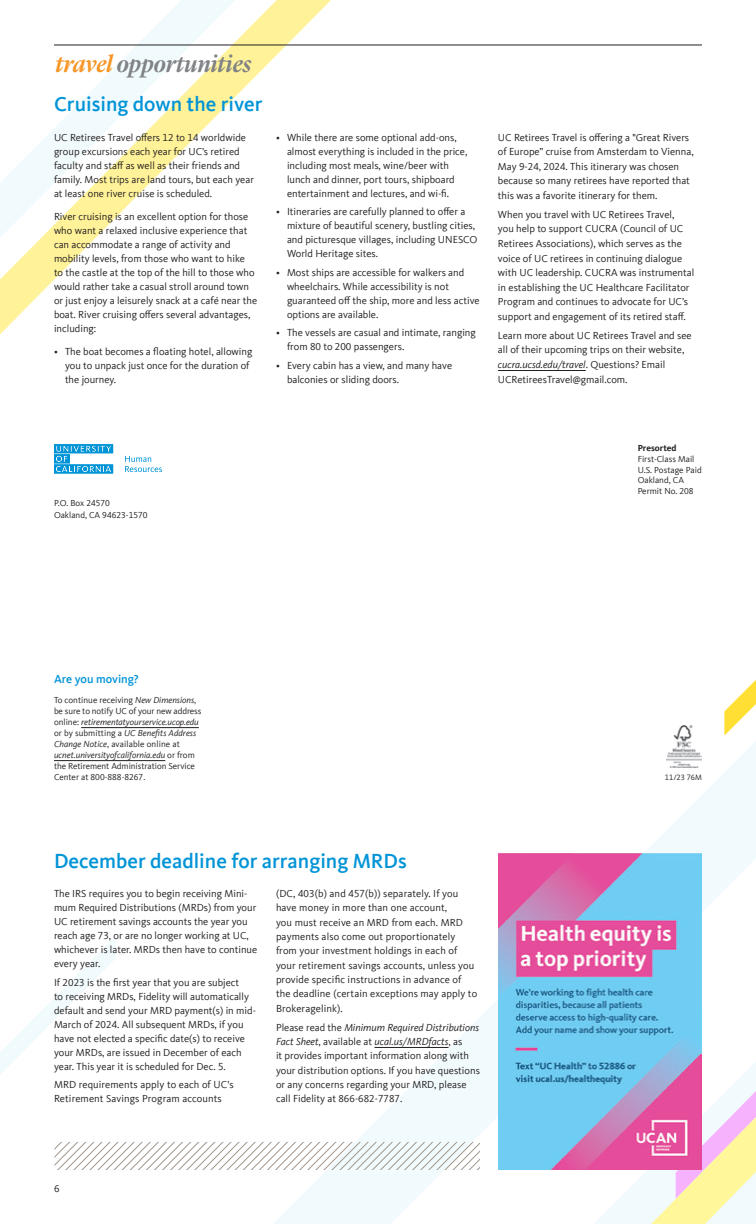
<style>
.page{position:relative;width:756px;height:1224px;background:#fff}
.page>*{position:absolute;margin:0;border:0;box-sizing:border-box;transform-origin:0 0}
.t1{font:italic 500 24px "Lyon Display";color:#808285}
.Headline{font:500 21px "Kievit Offc Pro";color:#0094d7}
.Headline-2{font:500 12px "Kievit Offc Pro";color:#0094d7}
.body{font:10.5px/14px "Kievit Offc Pro";color:#231f20}
.body-2{font:9px/11px "Kievit Offc Pro";color:#231f20}
.t2{font:700 9px "Kievit Offc Pro";color:#231f20}
.t3{font:8px "Kievit Offc Pro";color:#231f20}
.s1{color:#f79727}
.s2{font-style:italic}
</style>
<div class="page">
<svg style="left:274px;top:742px;width:482px;height:482px"></svg>
<svg style="left:0;top:937px;width:116px;height:137px"></svg>
<svg style="left:594px;top:942px;width:162px;height:282px"></svg>
<svg style="left:0;top:0;width:331px;height:334px"></svg>
<svg style="left:724px;top:680px;width:32px;height:56px"></svg>
<img style="left:666px;top:725px;width:36px;height:43px">
<hr style="left:81px;top:727px;width:118px;height:1px;background:#231f20">
<hr style="left:54px;top:760px;width:111px;height:1px;background:#231f20">
<svg style="left:54px;top:1142px;width:426px;height:28px"></svg>
<svg style="left:54px;top:444px;width:59px;height:29px"></svg>
<svg style="left:125px;top:456px;width:37px;height:16px"></svg>
<hr style="left:54px;top:45px;width:648px;height:1px;background:#231f20">
<hr style="left:498px;top:370px;width:88px;height:1px;background:#231f20">
<hr style="left:374px;top:1047px;width:75px;height:1px;background:#231f20">
<img style="left:498px;top:853px;width:204px;height:317px">
<p class="t1" style="left:55px;top:46px;width:197px"><span class="s1">travel</span> opportunities</p>
<p class="Headline" style="left:54px;top:92px;width:210px">Cruising down the river</p>
<p class="body" style="left:54px;top:130px;width:202px">UC Retirees Travel offers 12 to 14 worldwide group excursions each year for UC’s retired faculty and staff as well as their friends and family. Most trips are land tours, but each year at least one river cruise is scheduled.</p>
<p class="body" style="left:54px;top:209px;width:205px">River cruising is an excellent option for those who want a relaxed inclusive experience that can accommodate a range of activity and mobility levels, from those who want to hike<br>to the castle at the top of the hill to those who would rather take a casual stroll around town or just enjoy a leisurely snack at a café near the boat. River cruising offers several advantages, including:</p>
<p class="body" style="left:65px;top:344px;width:189px;text-indent:-11px">• The boat becomes a floating hotel, allowing you to unpack just once for the duration of the journey.</p>
<p class="body" style="left:276px;top:130px;width:182px">• While there are some optional add-ons,</p>
<p class="body" style="left:287px;top:144px;width:182px">almost everything is included in the price, including most meals, wine/beer with lunch and dinner, port tours, shipboard entertainment and lectures, and wi-fi.</p>
<p class="body" style="left:287px;top:204px;width:192px;text-indent:-11px">• Itineraries are carefully planned to offer a mixture of beautiful scenery, bustling cities, and picturesque villages, including UNESCO World Heritage sites.</p>
<p class="body" style="left:287px;top:265px;width:194px;text-indent:-11px">• Most ships are accessible for walkers and wheelchairs. While accessibility is not guaranteed off the ship, more and less active options are available.</p>
<p class="body" style="left:287px;top:325px;width:190px;text-indent:-11px">• The vessels are casual and intimate, ranging from 80 to 200 passengers.</p>
<p class="body" style="left:287px;top:358px;width:167px;text-indent:-11px">• Every cabin has a view, and many have balconies or sliding doors.</p>
<p class="body" style="left:498px;top:130px;width:197px;line-height:14.6px">UC Retirees Travel is offering a "Great Rivers of Europe” cruise from Amsterdam to Vienna, May 9-24, 2024. This itinerary was chosen because so many retirees have reported that this was a favorite itinerary for them.</p>
<p class="body" style="left:498px;top:207px;width:198px;line-height:14.6px">When you travel with UC Retirees Travel,<br>you help to support CUCRA (Council of UC Retirees Associations), which serves as the voice of UC retirees in continuing dialogue with UC leadership. CUCRA was instrumental in establishing the UC Healthcare Facilitator Program and continues to advocate for UC’s support and engagement of its retired staff.</p>
<p class="body" style="left:498px;top:328px;width:195px;line-height:14.6px">Learn more about UC Retirees Travel and see all of their upcoming trips on their website,</p>
<p class="body" style="left:498px;top:357px;width:169px;line-height:14.6px"><span class="s2">cucra.ucsd.edu/travel</span>. Questions? Email<br>UCRetireesTravel@gmail.com.</p>
<p class="body-2" style="left:54px;top:498px;width:95px;line-height:11.5px">P.O. Box 24570<br>Oakland, CA 94623-1570</p>
<p class="t2" style="left:638px;top:443px;width:40px">Presorted</p>
<p class="body-2" style="left:638px;top:453px;width:66px">First-Class Mail<br>U.S. Postage Paid<br>Oakland, CA<br>Permit No. 208</p>
<p class="Headline-2" style="left:54px;top:672px;width:86px">Are you moving?</p>
<p class="body-2" style="left:54px;top:695px;width:149px">To continue receiving <span class="s2">New Dimensions</span>, be sure to notify UC of your new address online: <span class="s2">retirementatyourservice.ucop.edu </span>or by submitting a <span class="s2">UC Benefits Address Change Notice</span>, available online at <span class="s2">ucnet.universityofcalifornia.edu</span> or from the Retirement Administration Service Center at 800-888-8267.</p>
<p class="Headline" style="left:54px;top:848px;width:354px">December deadline for arranging MRDs</p>
<p class="body" style="left:54px;top:886px;width:205px">The IRS requires you to begin receiving Mini&shy;mum Required Distributions (MRDs) from your UC retirement savings accounts the year you reach age 73, or are no longer working at UC, whichever is later. MRDs then have to continue every year.</p>
<p class="body" style="left:54px;top:975px;width:203px">If 2023 is the first year that you are subject<br>to receiving MRDs, Fidelity will automatically default and send your MRD payment(s) in mid-March of 2024. All subsequent MRDs, if you have not elected a specific date(s) to receive your MRDs, are issued in December of each year. This year it is scheduled for Dec. 5.</p>
<p class="body" style="left:54px;top:1077px;width:181px">MRD requirements apply to each of UC's<br>Retirement Savings Program accounts</p>
<p class="body" style="left:276px;top:886px;width:203px;line-height:14.3px">(DC, 403(b) and 457(b)) separately. If you have money in more than one account,<br>you must receive an MRD from each. MRD payments also come out proportionately from your investment holdings in each of your retirement savings accounts, unless you provide specific instructions in advance of the deadline (certain exceptions may apply to Brokeragelink).</p>
<p class="body" style="left:276px;top:1020px;width:205px;line-height:14.3px">Please read the <span class="s2">Minimum Required Distributions Fact Sheet</span>, available at <span class="s2">ucal.us/MRDfacts</span>, as<br>it provides important information along with your distribution options. If you have questions or any concerns regarding your MRD, please call Fidelity at 866-682-7787.</p>
<p class="body" style="left:54px;top:1182px;width:7px">6</p>
<p class="t3" style="left:665px;top:773px;width:39px">11/23 76M</p>
</div>
